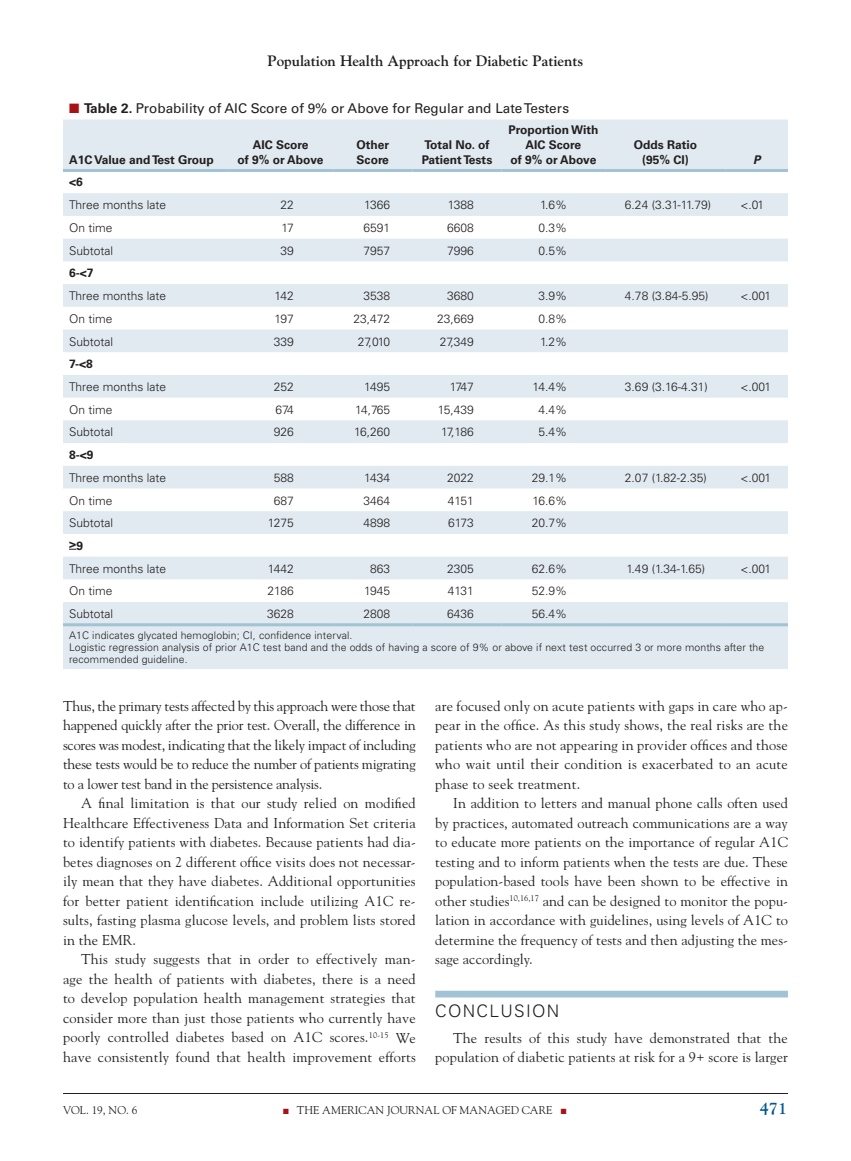
<style>
.page{position:relative;width:851px;height:1161px;background:#fff}
.page>*{position:absolute;margin:0;border:0;box-sizing:border-box;transform-origin:0 0}
.t1{font:300 17.25px "Univers";letter-spacing:.075em;color:#231f20}
.t2{font:700 16.5px "Goudy";color:#00578f}
.t3{font:700 15px "Goudy";color:#231f20}
.t4{font:14.25px/19.5px "Goudy";letter-spacing:.01em;color:#231f20;text-align:justify}
.t5{font:13.5px "Univers";color:#231f20}
.t6{font:300 12px "Univers";color:#231f20}
.t7{font:700 12px/15px "Univers";color:#231f20;text-align:center}
.t8{font:italic 700 12px "Univers";color:#231f20}
.t9{font:11.25px "Goudy";color:#231f20}
.t10{font:300 10.5px/12px "Univers";letter-spacing:.01em;color:#231f20}
.s1{color:#a61216}
.s2{font-weight:700}
</style>
<div class="page">
<hr style="left:63px;top:1093px;width:725px;height:1px;background:#231f20">
<div style="left:435px;top:991px;width:353px;height:7px;background:#a1c3d3"></div>
<svg style="left:63px;top:119px;width:725px;height:550px;fill:#e0eaf0"></svg>
<hr style="left:63px;top:169px;width:165px;height:3px;background:#a1c3d3">
<hr style="left:228px;top:169px;width:105px;height:3px;background:#a1c3d3">
<hr style="left:333px;top:169px;width:79px;height:3px;background:#a1c3d3">
<hr style="left:412px;top:169px;width:89px;height:3px;background:#a1c3d3">
<hr style="left:501px;top:169px;width:104px;height:3px;background:#a1c3d3">
<hr style="left:605px;top:169px;width:120px;height:3px;background:#a1c3d3">
<hr style="left:725px;top:169px;width:63px;height:3px;background:#a1c3d3">
<hr style="left:63px;top:623px;width:165px;height:3px;background:#a1c3d3">
<hr style="left:228px;top:623px;width:105px;height:3px;background:#a1c3d3">
<hr style="left:333px;top:623px;width:79px;height:3px;background:#a1c3d3">
<hr style="left:412px;top:623px;width:89px;height:3px;background:#a1c3d3">
<hr style="left:501px;top:623px;width:104px;height:3px;background:#a1c3d3">
<hr style="left:605px;top:623px;width:120px;height:3px;background:#a1c3d3">
<hr style="left:725px;top:623px;width:63px;height:3px;background:#a1c3d3">
<p class="t3" style="left:267px;top:51px;width:317px">Population Health Approach for Diabetic Patients</p>
<p class="t5" style="left:69px;top:101px;width:501px"><span class="s1">■</span> <span class="s2">Table 2.</span> Probability of AIC Score of 9% or Above for Regular and Late Testers</p>
<p class="t7" style="left:69px;top:153px;width:146px">A1C Value and Test Group</p>
<p class="t7" style="left:508px;top:123px;width:91px">Proportion With<br>AIC Score<br>of 9% or Above</p>
<p class="t7" style="left:237px;top:138px;width:87px">AIC Score<br>of 9% or Above</p>
<p class="t7" style="left:356px;top:138px;width:34px;text-align:left">Other<br>Score</p>
<p class="t7" style="left:421px;top:138px;width:72px;text-align:left">Total No. of<br>Patient Tests</p>
<p class="t7" style="left:633px;top:138px;width:65px">Odds Ratio (95% CI)</p>
<p class="t8" style="left:753px;top:153px;width:9px">P</p>
<p class="t7" style="left:69px;top:174px;width:15px">&lt;6</p>
<p class="t6" style="left:69px;top:198px;width:99px">Three months late</p>
<p class="t6" style="left:280px;top:198px;width:15px">22</p>
<p class="t6" style="left:364px;top:198px;width:28px">1366</p>
<p class="t6" style="left:448px;top:198px;width:28px">1388</p>
<p class="t6" style="left:540px;top:198px;width:29px">1.6%</p>
<p class="t6" style="left:625px;top:198px;width:88px">6.24 (3.31-11.79)</p>
<p class="t6" style="left:740px;top:198px;width:25px">&lt;.01</p>
<p class="t6" style="left:69px;top:221px;width:45px">On time</p>
<p class="t6" style="left:281px;top:221px;width:14px">17</p>
<p class="t6" style="left:363px;top:221px;width:28px">6591</p>
<p class="t6" style="left:447px;top:221px;width:28px">6608</p>
<p class="t6" style="left:538px;top:221px;width:30px">0.3%</p>
<p class="t6" style="left:69px;top:243px;width:46px">Subtotal</p>
<p class="t6" style="left:280px;top:243px;width:15px">39</p>
<p class="t6" style="left:363px;top:243px;width:28px">7957</p>
<p class="t6" style="left:447px;top:243px;width:28px">7996</p>
<p class="t6" style="left:538px;top:243px;width:30px">0.5%</p>
<p class="t7" style="left:69px;top:265px;width:26px">6-&lt;7</p>
<p class="t6" style="left:69px;top:289px;width:99px">Three months late</p>
<p class="t6" style="left:274px;top:289px;width:21px">142</p>
<p class="t6" style="left:363px;top:289px;width:28px">3538</p>
<p class="t6" style="left:447px;top:289px;width:28px">3680</p>
<p class="t6" style="left:538px;top:289px;width:30px">3.9%</p>
<p class="t6" style="left:625px;top:289px;width:85px">4.78 (3.84-5.95)</p>
<p class="t6" style="left:740px;top:289px;width:32px">&lt;.001</p>
<p class="t6" style="left:69px;top:311px;width:45px">On time</p>
<p class="t6" style="left:274px;top:311px;width:21px">197</p>
<p class="t6" style="left:353px;top:311px;width:38px">23,472</p>
<p class="t6" style="left:437px;top:311px;width:38px">23,669</p>
<p class="t6" style="left:538px;top:311px;width:30px">0.8%</p>
<p class="t6" style="left:69px;top:334px;width:46px">Subtotal</p>
<p class="t6" style="left:274px;top:334px;width:22px">339</p>
<p class="t6" style="left:358px;top:334px;width:34px">27,010</p>
<p class="t6" style="left:440px;top:334px;width:36px">27,349</p>
<p class="t6" style="left:540px;top:334px;width:29px">1.2%</p>
<p class="t7" style="left:69px;top:356px;width:25px">7-&lt;8</p>
<p class="t6" style="left:69px;top:380px;width:99px">Three months late</p>
<p class="t6" style="left:274px;top:380px;width:22px">252</p>
<p class="t6" style="left:364px;top:380px;width:28px">1495</p>
<p class="t6" style="left:449px;top:380px;width:26px">1747</p>
<p class="t6" style="left:532px;top:380px;width:36px">14.4%</p>
<p class="t6" style="left:625px;top:380px;width:84px">3.69 (3.16-4.31)</p>
<p class="t6" style="left:740px;top:380px;width:32px">&lt;.001</p>
<p class="t6" style="left:69px;top:402px;width:45px">On time</p>
<p class="t6" style="left:275px;top:402px;width:20px">674</p>
<p class="t6" style="left:355px;top:402px;width:37px">14,765</p>
<p class="t6" style="left:438px;top:402px;width:38px">15,439</p>
<p class="t6" style="left:538px;top:402px;width:30px">4.4%</p>
<p class="t6" style="left:69px;top:425px;width:46px">Subtotal</p>
<p class="t6" style="left:274px;top:425px;width:22px">926</p>
<p class="t6" style="left:354px;top:425px;width:38px">16,260</p>
<p class="t6" style="left:441px;top:425px;width:34px">17,186</p>
<p class="t6" style="left:538px;top:425px;width:30px">5.4%</p>
<p class="t7" style="left:69px;top:447px;width:26px">8-&lt;9</p>
<p class="t6" style="left:69px;top:470px;width:99px">Three months late</p>
<p class="t6" style="left:274px;top:470px;width:22px">588</p>
<p class="t6" style="left:364px;top:470px;width:28px">1434</p>
<p class="t6" style="left:447px;top:470px;width:28px">2022</p>
<p class="t6" style="left:531px;top:470px;width:37px">29.1%</p>
<p class="t6" style="left:625px;top:470px;width:83px">2.07 (1.82-2.35)</p>
<p class="t6" style="left:740px;top:470px;width:32px">&lt;.001</p>
<p class="t6" style="left:69px;top:493px;width:45px">On time</p>
<p class="t6" style="left:274px;top:493px;width:22px">687</p>
<p class="t6" style="left:363px;top:493px;width:28px">3464</p>
<p class="t6" style="left:448px;top:493px;width:28px">4151</p>
<p class="t6" style="left:532px;top:493px;width:36px">16.6%</p>
<p class="t6" style="left:69px;top:516px;width:46px">Subtotal</p>
<p class="t6" style="left:268px;top:516px;width:28px">1275</p>
<p class="t6" style="left:363px;top:516px;width:28px">4898</p>
<p class="t6" style="left:448px;top:516px;width:27px">6173</p>
<p class="t6" style="left:531px;top:516px;width:37px">20.7%</p>
<p class="t7" style="left:69px;top:537px;width:16px">&gt;9</p>
<p class="t6" style="left:69px;top:561px;width:99px">Three months late</p>
<p class="t6" style="left:268px;top:561px;width:28px">1442</p>
<p class="t6" style="left:370px;top:561px;width:22px">863</p>
<p class="t6" style="left:447px;top:561px;width:28px">2305</p>
<p class="t6" style="left:531px;top:561px;width:37px">62.6%</p>
<p class="t6" style="left:626px;top:561px;width:80px">1.49 (1.34-1.65)</p>
<p class="t6" style="left:740px;top:561px;width:32px">&lt;.001</p>
<p class="t6" style="left:69px;top:584px;width:45px">On time</p>
<p class="t6" style="left:267px;top:584px;width:28px">2186</p>
<p class="t6" style="left:364px;top:584px;width:28px">1945</p>
<p class="t6" style="left:448px;top:584px;width:28px">4131</p>
<p class="t6" style="left:531px;top:584px;width:37px">52.9%</p>
<p class="t6" style="left:69px;top:607px;width:46px">Subtotal</p>
<p class="t6" style="left:267px;top:607px;width:28px">3628</p>
<p class="t6" style="left:363px;top:607px;width:28px">2808</p>
<p class="t6" style="left:447px;top:607px;width:28px">6436</p>
<p class="t6" style="left:531px;top:607px;width:37px">56.4%</p>
<p class="t10" style="left:69px;top:629px;width:696px">A1C indicates glycated hemoglobin; CI, confidence interval.<br>Logistic regression analysis of prior A1C test band and the odds of having a score of 9% or above if next test occurred 3 or more months after the recommended guideline.</p>
<p class="t4" style="left:63px;top:696px;width:354px">Thus, the primary tests affected by this approach were those that happened quickly after the prior test. Overall, the difference in scores was modest, indicating that the likely impact of including these tests would be to reduce the number of patients migrating to a lower test band in the persistence analysis.</p>
<p class="t4" style="left:63px;top:794px;width:354px;text-indent:18px">A final limitation is that our study relied on modified Healthcare Effectiveness Data and Information Set criteria to identify patients with diabetes. Because patients had dia&shy;betes diagnoses on 2 different office visits does not necessar&shy;ily mean that they have diabetes. Additional opportunities for better patient identification include utilizing A1C re&shy;sults, fasting plasma glucose levels, and problem lists stored in the EMR.</p>
<p class="t4" style="left:63px;top:950px;width:354px;text-indent:18px">This study suggests that in order to effectively man&shy;age the health of patients with diabetes, there is a need to develop population health management strategies that consider more than just those patients who currently have poorly controlled diabetes based on A1C scores.<sup>10-15</sup> We have consistently found that health improvement efforts</p>
<p class="t4" style="left:435px;top:696px;width:354px">are focused only on acute patients with gaps in care who ap&shy;pear in the office. As this study shows, the real risks are the patients who are not appearing in provider offices and those who wait until their condition is exacerbated to an acute phase to seek treatment.</p>
<p class="t4" style="left:435px;top:794px;width:354px;text-indent:18px">In addition to letters and manual phone calls often used by practices, automated outreach communications are a way to educate more patients on the importance of regular A1C testing and to inform patients when the tests are due. These population-based tools have been shown to be effective in other studies<sup>10,16,17</sup> and can be designed to monitor the popu&shy;lation in accordance with guidelines, using levels of A1C to determine the frequency of tests and then adjusting the mes&shy;sage accordingly.</p>
<p class="t1" style="left:435px;top:1000px;width:126px">CONCLUSION</p>
<p class="t4" style="left:435px;top:1028px;width:354px;text-align:right">The results of this study have demonstrated that the population of diabetic patients at risk for a 9+ score is larger</p>
<p class="t9" style="left:63px;top:1103px;width:76px">VOL. 19, NO. 6</p>
<p class="t9" style="left:283px;top:1103px;width:285px"><span class="s1">■</span> THE AMERICAN JOURNAL OF MANAGED CARE <span class="s1">■</span></p>
<p class="t2" style="left:759px;top:1098px;width:29px">471</p>
</div>
